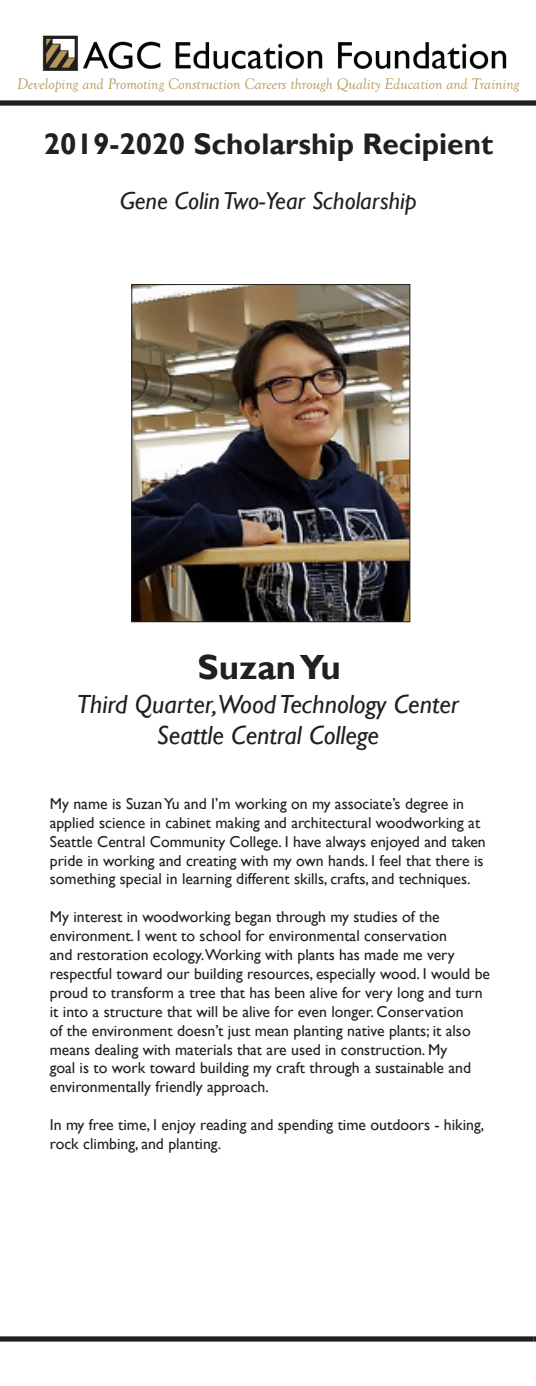
<style>
.page{position:relative;width:536px;height:1386px;background:#fff}
.page>*{position:absolute;margin:0;border:0;box-sizing:border-box;transform-origin:0 0}
.t1{font:700 35px "Gill Sans";color:#231f20}
.t2{font:700 29.75px "Gill Sans";color:#231f20}
.t3{font:italic 26.25px "Gill Sans";color:#231f20}
.t4{font:italic 24.5px "Gill Sans";color:#231f20}
.t5{font:15.75px/18.9px "Gill Sans";color:#231f20}
.t6{font:italic 15.75px "Goudy Old Style T";color:#b6985a}
</style>
<div class="page">
<img style="left:42px;top:35px;width:465px;height:36px">
<div style="left:0;top:100px;width:536px;height:6px;background:#231f20"></div>
<div style="left:0;top:1336px;width:533px;height:6px;background:#231f20"></div>
<img style="left:133px;top:286px;width:275px;height:334px">
<div style="left:131px;top:284px;width:279px;height:338px;border:1px solid #231f20"></div>
<svg style="left:533px;top:1336px;width:3px;height:6px"></svg>
<p class="t6" style="left:17px;top:75px;width:503px">Developing and Promoting Construction Careers through Quality Education and Training</p>
<p class="t2" style="left:44px;top:126px;width:451px">2019-2020 Scholarship Recipient</p>
<p class="t4" style="left:120px;top:186px;width:298px">Gene Colin Two-Year Scholarship</p>
<p class="t1" style="left:197px;top:646px;width:145px">Suzan Yu</p>
<p class="t3" style="left:77px;top:689px;width:384px">Third Quarter,Wood Technology Center</p>
<p class="t3" style="left:157px;top:720px;width:224px">Seattle Central College</p>
<p class="t5" style="left:50px;top:794px;width:437px">My name is Suzan Yu and I’m working on my associate’s degree in applied science in cabinet making and architectural woodworking at Seattle Central Community College. I have always enjoyed and taken pride in working and creating with my own hands. I feel that there is something special in learning different skills, crafts, and techniques.</p>
<p class="t5" style="left:50px;top:908px;width:441px">My interest in woodworking began through my studies of the environment. I went to school for environmental conservation<br>and restoration ecology.Working with plants has made me very respectful toward our building resources, especially wood. I would be proud to transform a tree that has been alive for very long and turn it into a structure that will be alive for even longer. Conservation<br>of the environment doesn’t just mean planting native plants; it also means dealing with materials that are used in construction. My<br>goal is to work toward building my craft through a sustainable and environmentally friendly approach.</p>
<p class="t5" style="left:50px;top:1116px;width:436px">In my free time, I enjoy reading and spending time outdoors - hiking, rock climbing, and planting.</p>
</div>
